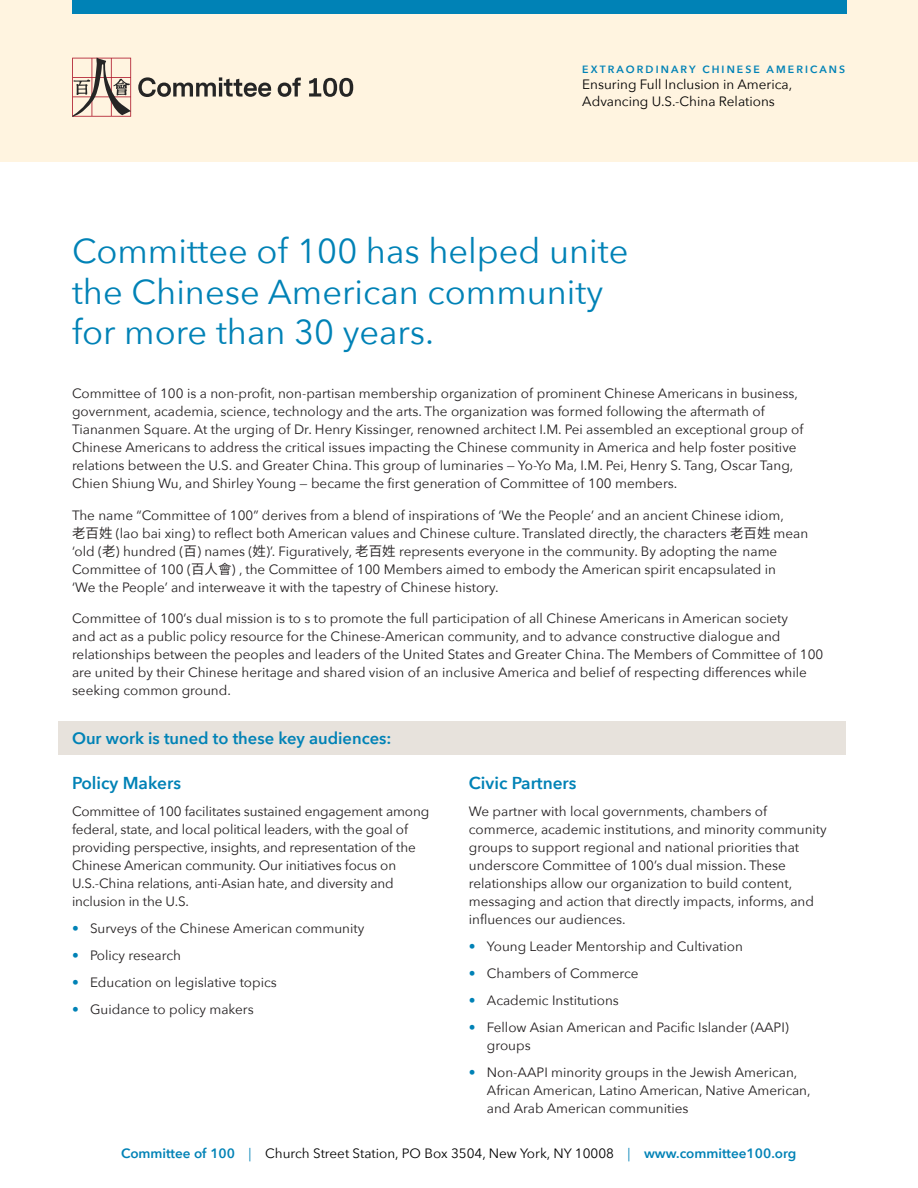
<style>
.page{position:relative;width:918px;height:1188px;background:#fff}
.page>*{position:absolute;margin:0;border:0;box-sizing:border-box;transform-origin:0 0}
.t1{font:34.5px/40.5px "Avenir Next";color:#0082b6}
.t2{font:600 17.25px "Avenir Next";color:#0082b6}
.t3{font:600 16.5px "Avenir Next";color:#0082b6}
.t4{font:13.5px/18px "Avenir Next";color:#231f20}
.t5{font:13.5px/16.5px "Avenir Next";color:#000}
.t6{font:600 10.5px "Avenir Next";letter-spacing:.2em;color:#0082b6}
.s1{font-family:"Source Han Sans CN"}
.s2{color:#0082b6}
.s3{font-weight:600;color:#0082b6}
</style>
<div class="page">
<div style="left:0;top:0;width:918px;height:162px;background:#fff4e0"></div>
<svg style="left:138px;top:77px;width:133px;height:20px"></svg>
<svg style="left:278px;top:78px;width:23px;height:19px"></svg>
<svg style="left:309px;top:78px;width:44px;height:19px"></svg>
<svg style="left:72px;top:58px;width:59px;height:59px"></svg>
<div style="left:72px;top:0;width:774px;height:14px;background:#0082b6"></div>
<div style="left:58px;top:721px;width:788px;height:33px;background:#e7e2dc"></div>
<p class="t6" style="left:582px;top:60px;width:264px">EXTRAORDINARY CHINESE AMERICANS</p>
<p class="t5" style="left:582px;top:76px;width:212px">Ensuring Full Inclusion in America,<br>Advancing U.S.-China Relations</p>
<p class="t1" style="left:72px;top:229px;width:558px">Committee of 100 has helped unite the Chinese American community for more than 30 years.</p>
<p class="t4" style="left:72px;top:384px;width:733px">Committee of 100 is a non-profit, non-partisan membership organization of prominent Chinese Americans in business, government, academia, science, technology and the arts. The organization was formed following the aftermath of Tiananmen Square. At the urging of Dr. Henry Kissinger, renowned architect I.M. Pei assembled an exceptional group of Chinese Americans to address the critical issues impacting the Chinese community in America and help foster positive relations between the U.S. and Greater China. This group of luminaries — Yo-Yo Ma, I.M. Pei, Henry S. Tang, Oscar Tang, Chien Shiung Wu, and Shirley Young — became the first generation of Committee of 100 members.</p>
<p class="t4" style="left:72px;top:505px;width:738px">The name “Committee of 100” derives from a blend of inspirations of ‘We the People’ and an ancient Chinese idiom,<br><span class="s1">老百姓</span> (lao bai xing) to reflect both American values and Chinese culture. Translated directly, the characters <span class="s1">老百姓</span> mean ‘old (<span class="s1">老</span>) hundred (<span class="s1">百</span>) names (<span class="s1">姓</span>)’. Figuratively, <span class="s1">老百姓</span> represents everyone in the community. By adopting the name Committee of 100 (<span class="s1">百人會</span>) , the Committee of 100 Members aimed to embody the American spirit encapsulated in<br>‘We the People’ and interweave it with the tapestry of Chinese history.</p>
<p class="t4" style="left:72px;top:609px;width:753px">Committee of 100’s dual mission is to s to promote the full participation of all Chinese Americans in American society<br>and act as a public policy resource for the Chinese-American community, and to advance constructive dialogue and relationships between the peoples and leaders of the United States and Greater China. The Members of Committee of 100 are united by their Chinese heritage and shared vision of an inclusive America and belief of respecting differences while seeking common ground.</p>
<p class="t3" style="left:72px;top:724px;width:321px">Our work is tuned to these key audiences:</p>
<p class="t2" style="left:72px;top:768px;width:111px">Policy Makers</p>
<p class="t4" style="left:72px;top:801px;width:359px">Committee of 100 facilitates sustained engagement among federal, state, and local political leaders, with the goal of providing perspective, insights, and representation of the Chinese American community. Our initiatives focus on U.S.-China relations, anti-Asian hate, and diversity and inclusion in the U.S.</p>
<p class="t4" style="left:72px;top:918px;width:294px"><span class="s2">•</span> Surveys of the Chinese American community</p>
<p class="t4" style="left:72px;top:945px;width:111px"><span class="s2">•</span> Policy research</p>
<p class="t4" style="left:72px;top:972px;width:206px"><span class="s2">•</span> Education on legislative topics</p>
<p class="t4" style="left:72px;top:999px;width:183px"><span class="s2">•</span> Guidance to policy makers</p>
<p class="t2" style="left:469px;top:768px;width:109px">Civic Partners</p>
<p class="t4" style="left:469px;top:801px;width:359px">We partner with local governments, chambers of commerce, academic institutions, and minority community groups to support regional and national priorities that underscore Committee of 100’s dual mission. These relationships allow our organization to build content, messaging and action that directly impacts, informs, and influences our audiences.</p>
<p class="t4" style="left:469px;top:936px;width:275px"><span class="s2">•</span> Young Leader Mentorship and Cultivation</p>
<p class="t4" style="left:469px;top:963px;width:171px"><span class="s2">•</span> Chambers of Commerce</p>
<p class="t4" style="left:469px;top:990px;width:152px"><span class="s2">•</span> Academic Institutions</p>
<p class="t4" style="left:487px;top:1017px;width:304px;text-indent:-18px"><span class="s2">•</span> Fellow Asian American and Pacific Islander (AAPI) groups</p>
<p class="t4" style="left:487px;top:1062px;width:325px;text-indent:-18px"><span class="s2">•</span> Non-AAPI minority groups in the Jewish American,<br>African American, Latino American, Native American, and Arab American communities</p>
<p class="t5" style="left:121px;top:1144px;width:677px"><span class="s3">Committee of 100</span> <span class="s2">|</span> Church Street Station, PO Box 3504, New York, NY 10008 <span class="s2">|</span> <span class="s3">www.committee100.org</span></p>
</div>
